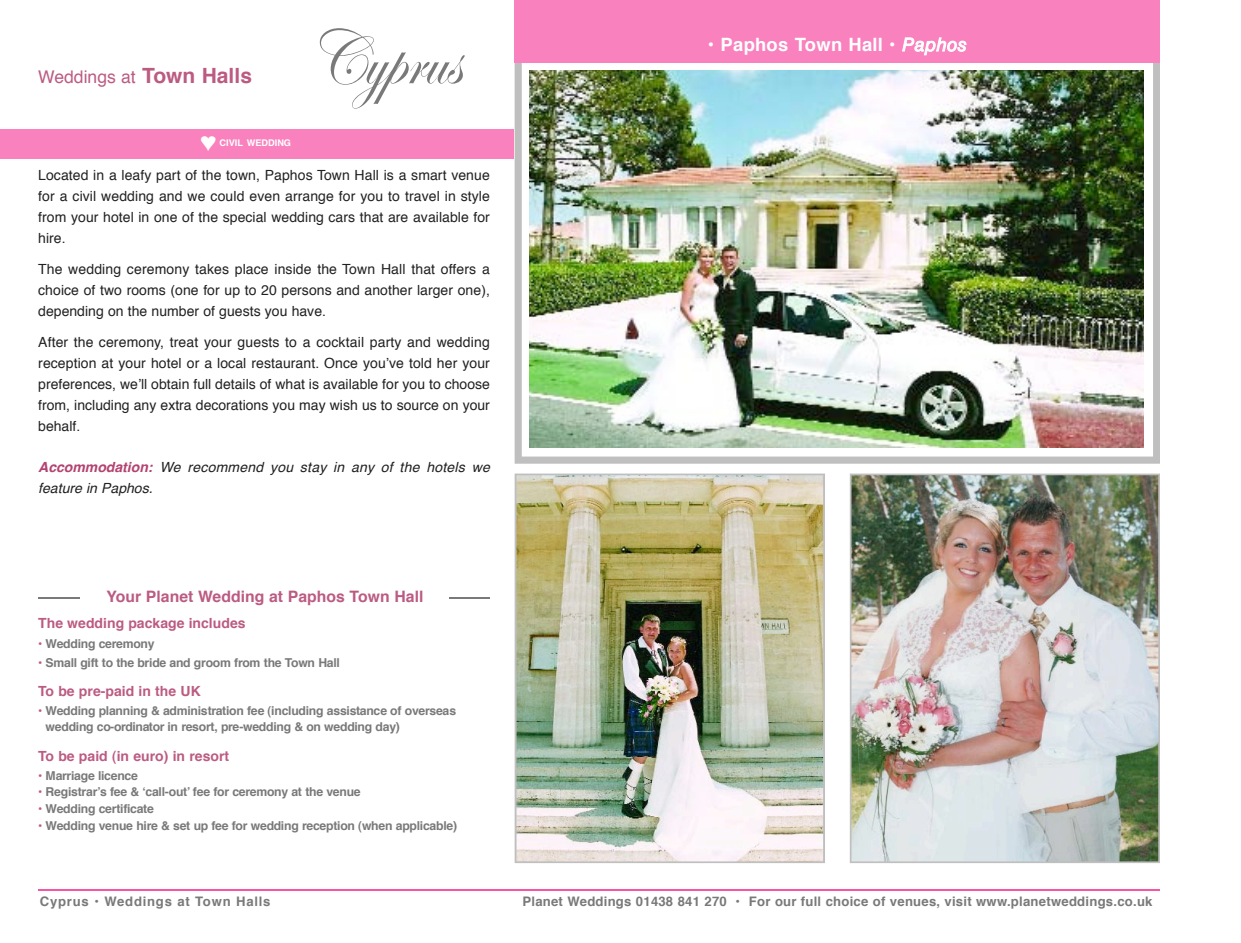
<style>
.page{position:relative;width:1241px;height:943px;background:#fff}
.page>*{position:absolute;margin:0;border:0;box-sizing:border-box;transform-origin:0 0}
.t1{font:78.75px "Edwardian Script ITC";color:#797979;scale:.9 1}
.t2{font:700 18.38px "Helvetica";letter-spacing:.02em;color:#fff}
.t3{font:17.5px "Helvetica";color:#bc5b82}
.t4{font:700 15.75px "Helvetica";color:#bc5b82}
.t5{font:14px/21px "Helvetica";color:#212121;text-align:justify}
.t6{font:700 14px "Helvetica";color:#bc5b82}
.t7{font:italic 14px/21px "Helvetica";letter-spacing:.015em;color:#212121}
.t8{font:700 13.12px "Helvetica";letter-spacing:.02em;color:#797979}
.t9{font:700 13.12px "Helvetica";letter-spacing:.06em;color:#797979}
.t10{font:700 12.25px/16.6px "Helvetica";letter-spacing:-.025em;color:#797979}
.t11{font:700 9.1px "Helvetica";color:#fff}
.s1{font-weight:700;font-size:21px}
.s2{font-weight:700;color:#b34371}
.s3{color:#bc5b82}
.s4{font-family:"Helvetica LT Std";font-weight:400;font-style:italic}
</style>
<div class="page">
<hr style="left:38px;top:889px;width:1121px;height:1px;background:#f754a8">
<div style="left:0;top:129px;width:530px;height:29px;background:#f982be"></div>
<svg style="left:514px;top:63px;width:645px;height:400px"></svg>
<img style="left:529px;top:71px;width:614px;height:377px">
<hr style="left:38px;top:597px;width:452px;height:2px;background:#797979">
<div style="left:81px;top:585px;width:368px;height:25px;background:#fff"></div>
<div style="left:514px;top:0;width:645px;height:63px;background:#f982be"></div>
<img style="left:849px;top:473px;width:310px;height:390px">
<img style="left:514px;top:473px;width:310px;height:390px">
<p class="t3" style="left:38px;top:70px;width:215px">Weddings at <span class="s1">Town Halls</span></p>
<h1 class="t1" style="left:307px;top:16px;width:171px">Cyprus</h1>
<p class="t11" style="left:219px;top:139px;width:73px">CIVIL WEDDING</p>
<p class="t5" style="left:38px;top:166px;width:453px">Located in a leafy part of the town, Paphos Town Hall is a smart venue for a civil wedding and we could even arrange for you to travel in style from your hotel in one of the special wedding cars that are available for hire.</p>
<p class="t5" style="left:38px;top:260px;width:453px">The wedding ceremony takes place inside the Town Hall that offers a choice of two rooms (one for up to 20 persons and another larger one), depending on the number of guests you have.</p>
<p class="t5" style="left:38px;top:333px;width:453px">After the ceremony, treat your guests to a cocktail party and wedding reception at your hotel or a local restaurant. Once you’ve told her your preferences, we’ll obtain full details of what is available for you to choose from, including any extra decorations you may wish us to source on your behalf.</p>
<p class="t7" style="left:38px;top:458px;width:453px"><span class="s2">Accommodation:</span> We recommend you stay in any of the hotels we feature in Paphos.</p>
<p class="t4" style="left:106px;top:589px;width:318px">Your Planet Wedding at Paphos Town Hall</p>
<p class="t6" style="left:38px;top:617px;width:209px">The wedding package includes</p>
<p class="t10" style="left:38px;top:636px;width:118px"><span class="s3">•</span> Wedding ceremony</p>
<p class="t10" style="left:38px;top:655px;width:303px"><span class="s3">•</span> Small gift to the bride and groom from the Town Hall</p>
<p class="t6" style="left:38px;top:685px;width:164px">To be pre-paid in the UK</p>
<p class="t10" style="left:46px;top:703px;width:412px;text-indent:-7px"><span class="s3">•</span> Wedding planning &amp; administration fee (including assistance of overseas wedding co-ordinator in resort, pre-wedding &amp; on wedding day)</p>
<p class="t6" style="left:38px;top:749px;width:192px">To be paid (in euro) in resort</p>
<p class="t10" style="left:38px;top:768px;width:101px"><span class="s3">•</span> Marriage licence</p>
<p class="t10" style="left:38px;top:784px;width:324px"><span class="s3">•</span> R e g is tra r’s fee &amp; ‘call-out’ fee for ceremony at the venue</p>
<p class="t10" style="left:38px;top:801px;width:117px"><span class="s3">•</span> Wedding certificate</p>
<p class="t10" style="left:38px;top:817px;width:420px"><span class="s3">•</span> Wedding venue hire &amp; set up fee for wedding reception (when applicable)</p>
<h2 class="t2" style="left:707px;top:37px;width:260px">• Paphos Town Hall • <span class="s4">P a p h o s</span></h2>
<p class="t9" style="left:40px;top:895px;width:232px">Cyprus • Weddings at Town Halls</p>
<p class="t8" style="left:522px;top:895px;width:631px">Planet Weddings 01438 841 270 • For our full choice of venues, visit www.p la n e tw e d d in g s .c o .u k</p>
</div>
